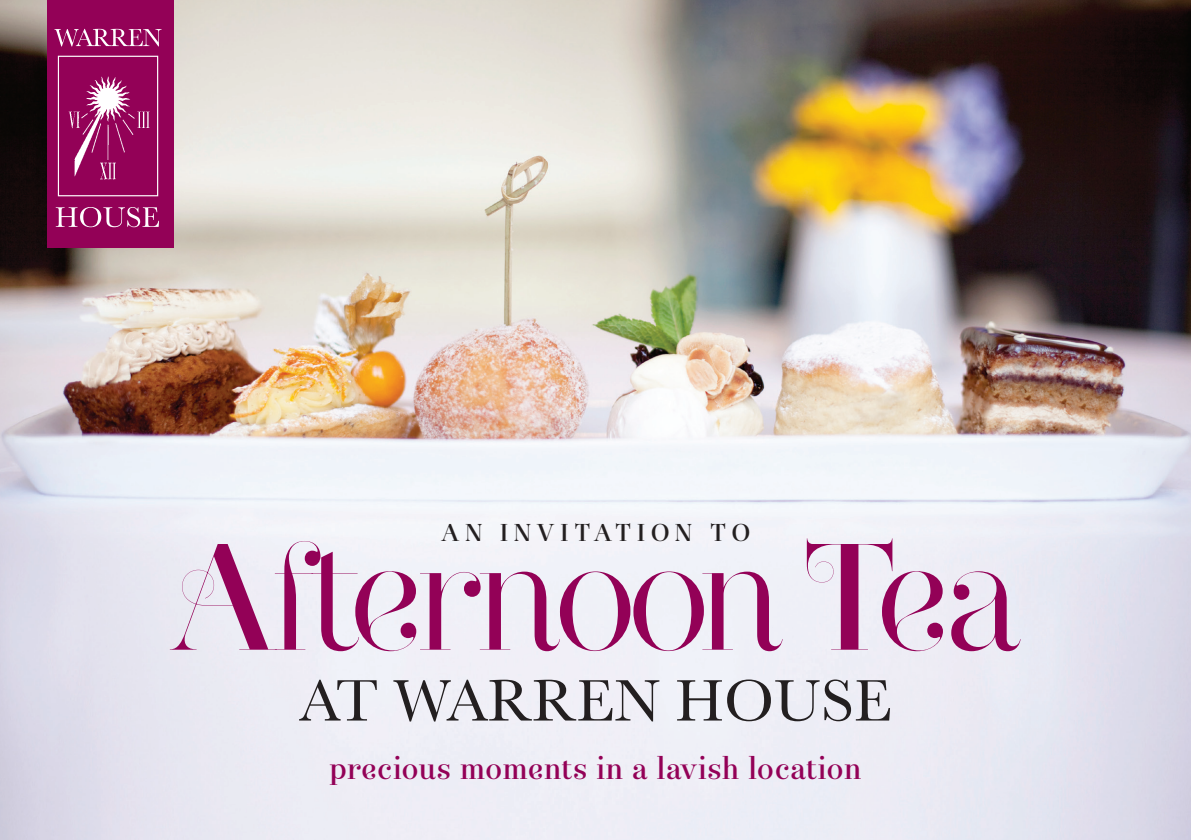
<style>
.page{position:relative;width:1191px;height:840px;background:#fff}
.page>*{position:absolute;margin:0;border:0;box-sizing:border-box;transform-origin:0 0}
.t1{font:150.8px "Narziss Regular Drops";letter-spacing:-.04em;color:#930157}
.t2{font:60.8px "Baskerville";color:#231f20}
.t3{font:31.6px "Narziss Text Medium Drops";letter-spacing:-.01em;color:#930157}
.t4{font:24.4px "Narziss Text Medium Drops";letter-spacing:.23em;color:#231f20}
.s1{font-family:"Narziss Medium Swirls"}
</style>
<div class="page">
<img style="left:0;top:0;width:1191px;height:839px">
<div style="left:47px;top:0;width:126px;height:248px;background:#930157"></div>
<div style="left:58px;top:56px;width:100px;height:140px;border:1px solid #fff"></div>
<img style="left:68px;top:76px;width:82px;height:104px">
<svg style="left:54px;top:29px;width:108px;height:17px"></svg>
<svg style="left:56px;top:207px;width:103px;height:20px"></svg>
<p class="t4" style="left:441px;top:518px;width:311px">An invitation to</p>
<h1 class="t1" style="left:170px;top:507px;width:853px"><span class="s1">A</span>fternoon <span class="s1">T</span>ea</h1>
<h2 class="t2" style="left:299px;top:664px;width:594px">AT WARREN HOUSE</h2>
<p class="t3" style="left:329px;top:750px;width:534px">precious moments in a lavish location</p>
</div>
